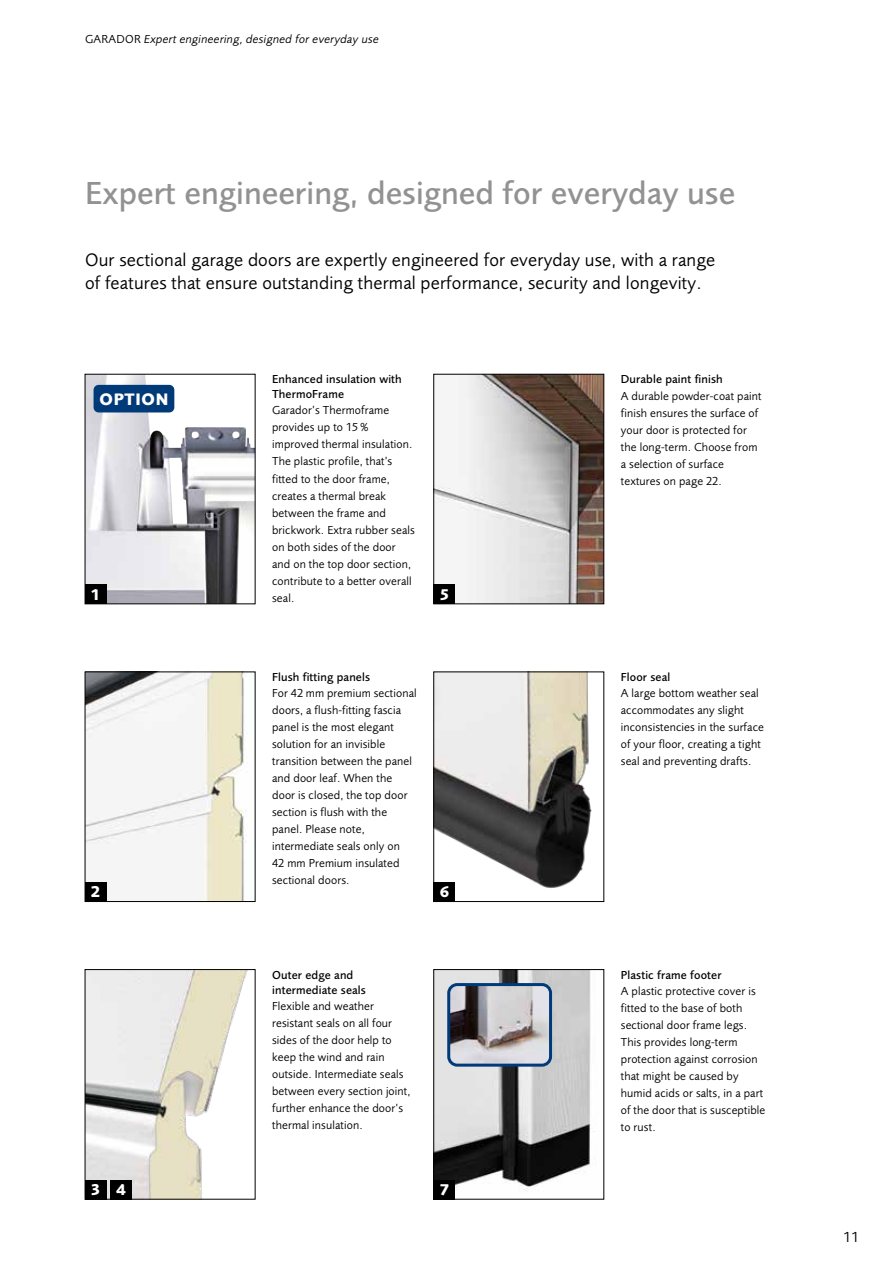
<style>
.page{position:relative;width:893px;height:1263px;background:#fff}
.page>*{position:absolute;margin:0;border:0;box-sizing:border-box;transform-origin:0 0}
.t1{font:500 33px "Foundry Sans";color:#929292}
.t2{font:18.75px/23.4px "Foundry Sans";letter-spacing:.01em;color:#000}
.t3{font:700 17.25px "Foundry Sans";letter-spacing:.04em;color:#fff}
.t4{font:700 16.05px "Foundry Sans";color:#fff}
.t5{font:15px "Foundry Sans";color:#000}
.t6{font:12px/17px "Foundry Sans";letter-spacing:.01em;color:#000}
.t7{font:500 12px/15px "Foundry Sans";letter-spacing:.01em;color:#000}
.t8{font:italic 12px "Foundry Sans";letter-spacing:.02em;color:#000}
.s1{font-style:normal}
</style>
<div class="page">
<img style="left:87px;top:971px;width:161px;height:226px">
<div style="left:85px;top:1180px;width:21px;height:19px;background:#000"></div>
<img style="left:87px;top:376px;width:166px;height:226px">
<img style="left:436px;top:674px;width:156px;height:226px">
<div style="left:434px;top:672px;width:170px;height:230px;border:1px solid #000"></div>
<img style="left:87px;top:674px;width:160px;height:226px">
<div style="left:85px;top:672px;width:170px;height:230px;border:1px solid #000"></div>
<img style="left:436px;top:971px;width:159px;height:220px">
<div style="left:434px;top:969px;width:170px;height:230px;border:1px solid #000"></div>
<img style="left:436px;top:376px;width:166px;height:226px">
<div style="left:434px;top:374px;width:170px;height:230px;border:1px solid #000"></div>
<div style="left:94px;top:385px;width:80px;height:27px;background:#003a78;border-radius:5px"></div>
<div style="left:85px;top:585px;width:21px;height:19px;background:#000"></div>
<div style="left:85px;top:882px;width:21px;height:19px;background:#000"></div>
<div style="left:111px;top:1180px;width:21px;height:19px;background:#000"></div>
<div style="left:434px;top:585px;width:21px;height:19px;background:#000"></div>
<div style="left:434px;top:1180px;width:21px;height:19px;background:#000"></div>
<img style="left:449px;top:984px;width:102px;height:81px">
<div style="left:447px;top:983px;width:105px;height:83px;border:3px solid #003a78;border-radius:9px"></div>
<p class="t8" style="left:85px;top:32px;width:295px"><span class="s1">GARADOR</span> Expert engineering, designed for everyday use</p>
<h1 class="t1" style="left:85px;top:174px;width:652px">Expert engineering, designed for everyday use</h1>
<h2 class="t2" style="left:85px;top:248px;width:632px">Our sectional garage doors are expertly engineered for everyday use, with a range of features that ensure outstanding thermal performance, security and longevity.</h2>
<h3 class="t3" style="left:100px;top:389px;width:70px">OPTION</h3>
<h3 class="t4" style="left:91px;top:585px;width:12px">1</h3>
<p class="t7" style="left:272px;top:372px;width:131px">Enhanced insulation with<br>ThermoFrame</p>
<p class="t6" style="left:272px;top:402px;width:144px">Garador’s Thermoframe provides up to 15 % improved thermal insulation.<br>The plastic profile, that’s fitted to the door frame, creates a thermal break between the frame and brickwork. Extra rubber seals on both sides of the door and on the top door section, contribute to a better overall seal.</p>
<h3 class="t4" style="left:439px;top:585px;width:12px">5</h3>
<p class="t7" style="left:621px;top:372px;width:103px">Durable paint finish</p>
<p class="t6" style="left:621px;top:387px;width:142px">A durable powder-coat paint finish ensures the surface of your door is protected for the long-term. Choose from a selection of surface textures on page 22.</p>
<h3 class="t4" style="left:91px;top:882px;width:12px">2</h3>
<p class="t7" style="left:272px;top:669px;width:99px">Flush fitting panels</p>
<p class="t6" style="left:272px;top:685px;width:146px">For 42 mm premium sectional doors, a flush-fitting fascia panel is the most elegant solution for an invisible transition between the panel and door leaf. When the door is closed, the top door section is flush with the panel. Please note, intermediate seals only on<br>42 mm Premium insulated sectional doors.</p>
<h3 class="t4" style="left:439px;top:882px;width:12px">6</h3>
<p class="t7" style="left:621px;top:669px;width:51px">Floor seal</p>
<p class="t6" style="left:621px;top:685px;width:145px">A large bottom weather seal accommodates any slight inconsistencies in the surface of your floor, creating a tight seal and preventing drafts.</p>
<p class="t7" style="left:272px;top:967px;width:95px">Outer edge and intermediate seals</p>
<p class="t6" style="left:272px;top:997px;width:140px">Flexible and weather resistant seals on all four sides of the door help to keep the wind and rain outside. Intermediate seals between every section joint, further enhance the door’s thermal insulation.</p>
<p class="t7" style="left:621px;top:967px;width:102px">Plastic frame footer</p>
<p class="t6" style="left:621px;top:982px;width:146px">A plastic protective cover is fitted to the base of both sectional door frame legs.<br>This provides long-term protection against corrosion that might be caused by humid acids or salts, in a part of the door that is susceptible to rust.</p>
<h3 class="t4" style="left:91px;top:1180px;width:12px">3</h3>
<h3 class="t4" style="left:116px;top:1180px;width:12px">4</h3>
<h3 class="t4" style="left:439px;top:1180px;width:12px">7</h3>
<p class="t5" style="left:843px;top:1228px;width:17px">11</p>
</div>
